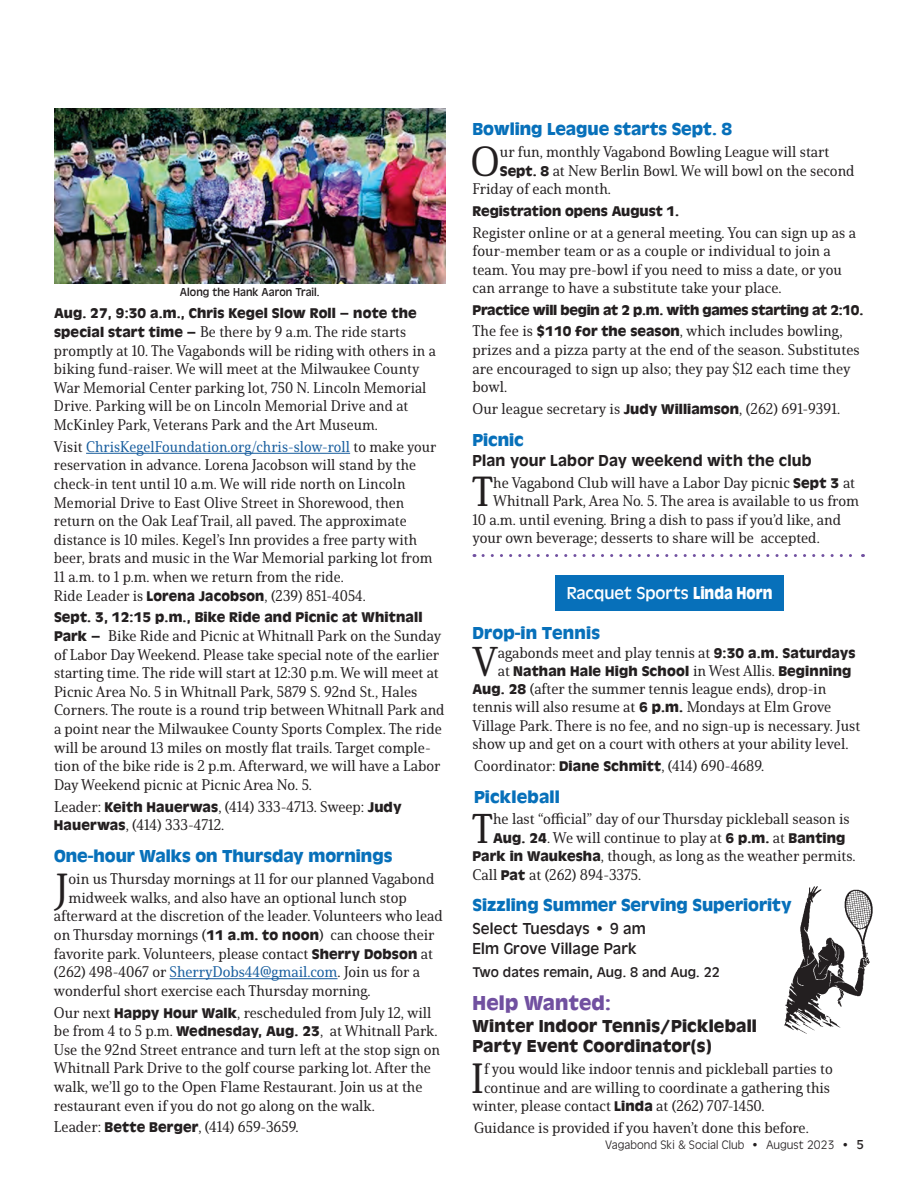
<style>
.page{position:relative;width:918px;height:1188px;background:#fff}
.page>*{position:absolute;margin:0;border:0;box-sizing:border-box;transform-origin:0 0}
.t1{font:41.1px "Solitas Serif Nor Med";color:#231f20}
.t2{font:40.8px "Solitas Serif Nor Med";color:#231f20}
.t3{font:40.35px "Solitas Serif Nor Med";color:#231f20}
.t4{font:700 21px "Antique Oli";letter-spacing:.01em;color:#7150a0}
.t5{font:700 18px "Antique Oli";color:#0770ba}
.t6{font:700 18px/19.5px "Antique Oli";letter-spacing:.01em;color:#231f20}
.t7{font:18px "Antique Oli";color:#fff}
.t8{font:16.5px/19.5px "Antique Oli";letter-spacing:.01em;color:#231f20}
.t9{font:500 16.5px "Antique Oli";letter-spacing:.015em;color:#231f20}
.t10{font:15px/18.6px "Solitas Serif Nor Med";color:#231f20}
.t11{font:700 14.7px "Antique Oli";letter-spacing:.01em;color:#231f20}
.t12{font:700 14.7px "Antique Oli";letter-spacing:-.015em;color:#231f20}
.t13{font:14.7px "Antique Oli";letter-spacing:.01em;color:#231f20}
.t14{font:300 12.75px "Antique Oli";letter-spacing:.005em;color:#231f20}
.t15{font:12px "Antique Oli";letter-spacing:.005em;color:#231f20;scale:.96 1}
.s1{font-family:"Antique Oli";font-weight:700;font-size:14.7px}
.s2{color:#175d9e}
.s3{font-weight:700}
.s4{font-family:"Solitas Serif Nor Med";font-weight:400;font-size:15px}
.s5{font-weight:400;font-size:13.5px}
</style>
<div class="page">
<hr style="left:86px;top:453px;width:264px;height:1px;background:#175d9e">
<hr style="left:170px;top:978px;width:168px;height:1px;background:#175d9e">
<img style="left:54px;top:108px;width:392px;height:176px">
<div style="left:556px;top:575px;width:228px;height:35px;background:#0770ba"></div>
<img style="left:784px;top:886px;width:89px;height:148px">
<svg style="left:483px;top:554px;width:380px;height:3px"></svg>
<p class="t15" style="left:180px;top:286px;width:147px">Along the Hank Aaron Trail.</p>
<p class="t11" style="left:54px;top:305px;width:364px">Aug. 27, 9:30 a.m., Chris Kegel Slow Roll – note the</p>
<p class="t10" style="left:54px;top:322px;width:383px"><span class="s1">special start time –</span> Be there by 9 a.m. The ride starts promptly at 10. The Vagabonds will be riding with others in a biking fund-raiser. We will meet at the Milwaukee County War Memorial Center parking lot, 750 N. Lincoln Memorial Drive. Parking will be on Lincoln Memorial Drive and at McKinley Park, Veterans Park and the Art Museum.</p>
<p class="t10" style="left:54px;top:437px;width:384px">Visit <span class="s2">ChrisKegelFoundation.org/chris-slow-roll</span> to make your reservation in advance. Lorena Jacobson will stand by the check-in tent until 10 a.m. We will ride north on Lincoln Memorial Drive to East Olive Street in Shorewood, then return on the Oak Leaf Trail, all paved. The approximate distance is 10 miles. Kegel’s Inn provides a free party with beer, brats and music in the War Memorial parking lot from 11 a.m. to 1 p.m. when we return from the ride.<br>Ride Leader is <span class="s1">Lorena Jacobson</span>, (239) 851-4054.</p>
<p class="t11" style="left:54px;top:609px;width:370px">Sept. 3, 12:15 p.m., Bike Ride and Picnic at Whitnall</p>
<p class="t10" style="left:54px;top:626px;width:392px"><span class="s1">Park –</span> Bike Ride and Picnic at Whitnall Park on the Sunday of Labor Day Weekend. Please take special note of the earlier starting time. The ride will start at 12:30 p.m. We will meet at Picnic Area No. 5 in Whitnall Park, 5879 S. 92nd St., Hales Corners. The route is a round trip between Whitnall Park and a point near the Milwaukee County Sports Complex. The ride will be around 13 miles on mostly flat trails. Target comple&shy;tion of the bike ride is 2 p.m. Afterward, we will have a Labor Day Weekend picnic at Picnic Area No. 5.</p>
<p class="t10" style="left:54px;top:797px;width:349px">Leader: <span class="s1">Keith Hauerwas</span>, (414) 333-4713. Sweep: <span class="s1">Judy<br>Hauerwas</span>, (414) 333-4712.</p>
<p class="t5" style="left:54px;top:846px;width:340px">One-hour Walks on Thursday mornings</p>
<h2 class="t2" style="left:56px;top:864px;width:14px">J</h2>
<p class="t10" style="left:69px;top:870px;width:368px">oin us Thursday mornings at 11 for our planned Vagabond</p>
<p class="t10" style="left:69px;top:888px;width:340px">midweek walks, and also have an optional lunch stop</p>
<p class="t10" style="left:54px;top:907px;width:390px">afterward at the discretion of the leader. Volunteers who lead</p>
<p class="t10" style="left:54px;top:925px;width:382px">on Thursday mornings (<span class="s1">11 a.m. to noon</span>) can choose their</p>
<p class="t10" style="left:54px;top:944px;width:381px">favorite park. Volunteers, please contact <span class="s1">Sherry Dobson</span> at</p>
<p class="t10" style="left:54px;top:963px;width:367px">(262) 498-4067 or <span class="s2">SherryDobs44@gmail.com</span>. Join us for a</p>
<p class="t10" style="left:54px;top:981px;width:318px">wonderful short exercise each Thursday morning.</p>
<p class="t10" style="left:54px;top:1003px;width:388px">Our next <span class="s1">Happy Hour Walk</span>, rescheduled from July 12, will be from 4 to 5 p.m. <span class="s1">Wednesday, Aug. 23</span>, at Whitnall Park.<br>Use the 92nd Street entrance and turn left at the stop sign on Whitnall Park Drive to the golf course parking lot. After the walk, we’ll go to the Open Flame Restaurant. Join us at the restaurant even if you do not go along on the walk.</p>
<p class="t10" style="left:54px;top:1118px;width:246px">Leader: <span class="s1">Bette Berger</span>, (414) 659-3659.</p>
<p class="t5" style="left:472px;top:119px;width:261px">Bowling League starts Sept. 8</p>
<h2 class="t2" style="left:471px;top:137px;width:31px">O</h2>
<p class="t10" style="left:500px;top:143px;width:331px">ur fun, monthly Vagabond Bowling League will start</p>
<p class="t10" style="left:500px;top:161px;width:356px"><span class="s1">Sept. 8</span> at New Berlin Bowl. We will bowl on the second</p>
<p class="t10" style="left:472px;top:180px;width:140px">Friday of each month.</p>
<p class="t11" style="left:472px;top:203px;width:208px">Registration opens August 1.</p>
<p class="t10" style="left:472px;top:223px;width:385px">Register online or at a general meeting. You can sign up as a four-member team or as a couple or individual to join a team. You may pre-bowl if you need to miss a date, or you can arrange to have a substitute take your place.</p>
<p class="t12" style="left:472px;top:301px;width:392px">Practice will begin at 2 p.m. with games starting at 2:10.</p>
<p class="t10" style="left:472px;top:322px;width:389px">The fee is <span class="s1">$110 for the season</span>, which includes bowling, prizes and a pizza party at the end of the season. Substitutes are encouraged to sign up also; they pay $12 each time they bowl.</p>
<p class="t10" style="left:472px;top:399px;width:369px">Our league secretary is <span class="s1">Judy Williamson</span>, (262) 691-9391.</p>
<p class="t5" style="left:472px;top:430px;width:53px">Picnic</p>
<p class="t9" style="left:472px;top:451px;width:341px">Plan your Labor Day weekend with the club</p>
<h2 class="t2" style="left:472px;top:467px;width:23px">T</h2>
<p class="t10" style="left:493px;top:473px;width:363px">he Vagabond Club will have a Labor Day picnic <span class="s1">Sept 3</span> at</p>
<p class="t10" style="left:493px;top:491px;width:367px">Whitnall Park, Area No. 5. The area is available to us from</p>
<p class="t10" style="left:472px;top:510px;width:370px">10 a.m. until evening. Bring a dish to pass if you’d like, and</p>
<p class="t10" style="left:472px;top:529px;width:349px">your own beverage; desserts to share will be accepted.</p>
<p class="t7" style="left:567px;top:583px;width:207px">Racquet Sports <span class="s3">Linda Horn</span></p>
<p class="t5" style="left:472px;top:623px;width:129px">Drop-in Tennis</p>
<h3 class="t3" style="left:473px;top:637px;width:27px">V</h3>
<p class="t10" style="left:498px;top:643px;width:359px">agabonds meet and play tennis at <span class="s1">9:30 a.m. Saturdays</span></p>
<p class="t11" style="left:498px;top:663px;width:355px"><span class="s4">at</span> Nathan Hale High School <span class="s4">in West Allis.</span> Beginning</p>
<p class="t10" style="left:472px;top:680px;width:389px"><span class="s1">Aug. 28</span> (after the summer tennis league ends), drop-in tennis will also resume at <span class="s1">6 p.m.</span> Mondays at Elm Grove Village Park. There is no fee, and no sign-up is necessary. Just show up and get on a court with others at your ability level.</p>
<p class="t10" style="left:474px;top:756px;width:292px">Coordinator: <span class="s1">Diane Schmitt</span>, (414) 690-4689.</p>
<p class="t5" style="left:474px;top:787px;width:87px">Pickleball</p>
<h3 class="t3" style="left:472px;top:804px;width:23px">T</h3>
<p class="t10" style="left:493px;top:810px;width:358px">he last “official” day of our Thursday pickleball season is</p>
<p class="t10" style="left:493px;top:828px;width:354px"><span class="s1">Aug. 24</span>. We will continue to play at <span class="s1">6 p.m.</span> at <span class="s1">Banting</span></p>
<p class="t10" style="left:472px;top:846px;width:385px"><span class="s1">Park in Waukesha</span>, though, as long as the weather permits.</p>
<p class="t10" style="left:473px;top:865px;width:170px">Call <span class="s1">Pat</span> at (262) 894-3375.</p>
<p class="t5" style="left:473px;top:895px;width:321px">Sizzling Summer Serving Superiority</p>
<p class="t8" style="left:473px;top:919px;width:175px">Select Tuesdays • 9 am<br>Elm Grove Village Park</p>
<p class="t13" style="left:473px;top:964px;width:249px">Two dates remain, Aug. 8 and Aug. 22</p>
<h3 class="t4" style="left:473px;top:991px;width:140px">Help Wanted:</h3>
<p class="t6" style="left:473px;top:1017px;width:286px">Winter Indoor Tennis/Pickleball<br>Party Event Coordinator(s)</p>
<h1 class="t1" style="left:471px;top:1053px;width:15px">I</h1>
<p class="t10" style="left:484px;top:1059px;width:350px">f you would like indoor tennis and pickleball parties to</p>
<p class="t10" style="left:484px;top:1078px;width:347px">continue and are willing to coordinate a gathering this</p>
<p class="t10" style="left:473px;top:1097px;width:294px">winter, please contact <span class="s1">Linda</span> at (262) 707-1450.</p>
<p class="t10" style="left:474px;top:1119px;width:336px">Guidance is provided if you haven’t done this before.</p>
<p class="t14" style="left:605px;top:1138px;width:260px">Vagabond Ski &amp; Social Club • August 2023 • <span class="s5">5</span></p>
</div>
